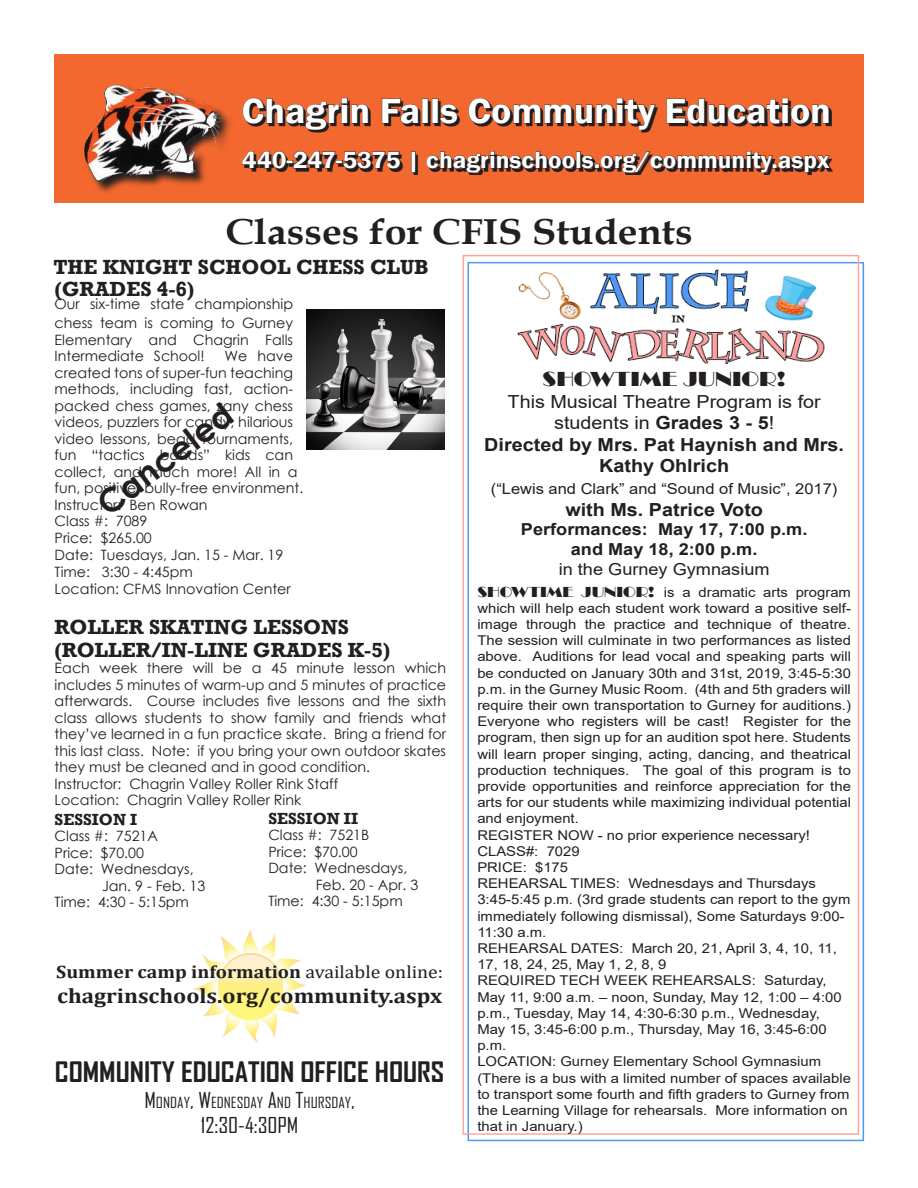
<style>
.page{position:relative;width:918px;height:1188px;background:#fff}
.page>*{position:absolute;margin:0;border:0;box-sizing:border-box;transform-origin:0 0}
.t1{font:600 36px "Franklin Gothic";color:#fff}
.t2{font:700 36px "Book Antiqua";color:#231f20;scale:1.1 1}
.t3{font:700 33px "Century Gothic";color:#231f20}
.t4{font:700 27px "Agency FB";color:#231f20;scale:1.1 1}
.t5{font:600 24px "Franklin Gothic";color:#fff;scale:1.05 1}
.t6{font:700 21px/22.5px "Rockwell";color:#231f20}
.t7{font:700 21px "Cambria";color:#231f20;scale:1.1 1}
.t8{font:21px "Broadway";color:#231f20;scale:1.1 1}
.t9{font:21px "Agency FB";color:#231f20;scale:1.1 1}
.t10{font:700 18px/21.6px "Arial";color:#231f20;text-align:center;scale:1.1 1}
.t11{font:18px/21.6px "Arial";color:#231f20;text-align:center;scale:1.1 1}
.t12{font:700 18px "Cambria";color:#231f20;scale:1.1 1}
.t13{font:700 16.5px "Arial";color:#231f20;scale:1.1 1}
.t14{font:16.5px "Arial";color:#231f20;scale:1.1 1}
.t15{font:700 16.5px "Rockwell";color:#231f20}
.t16{font:15px "Arial";color:#231f20;scale:1.1 1}
.t17{font:14.7px "Agency FB";color:#231f20;scale:1.1 1}
.t18{font:14.25px/16.5px "Century Gothic";color:#231f20}
.t19{font:13.5px/16.2px "Arial";color:#231f20;scale:1.1 1}
.s1{font-weight:400}
.s2{font-size:21px}
.s3{font-weight:700}
.s4{font-family:"Broadway";font-size:15px}
</style>
<div class="page">
<img style="left:517px;top:269px;width:308px;height:94px">
<div style="left:54px;top:54px;width:810px;height:148px;background:#f2682e"></div>
<svg style="left:94px;top:110px;width:137px;height:82px"></svg>
<img style="left:84px;top:85px;width:138px;height:97px">
<svg style="left:251px;top:101px;width:582px;height:74px"></svg>
<svg style="left:242px;top:98px;width:127px;height:32px"></svg>
<svg style="left:382px;top:98px;width:37px;height:26px"></svg>
<div style="left:422px;top:99px;width:6px;height:24px;border:1px solid #231f20"></div>
<div style="left:432px;top:99px;width:6px;height:24px;border:1px solid #231f20"></div>
<svg style="left:439px;top:104px;width:19px;height:20px"></svg>
<svg style="left:468px;top:98px;width:188px;height:32px"></svg>
<svg style="left:666px;top:98px;width:164px;height:26px"></svg>
<svg style="left:242px;top:151px;width:159px;height:18px"></svg>
<div style="left:411px;top:152px;width:5px;height:20px;border:1px solid #231f20"></div>
<svg style="left:426px;top:151px;width:149px;height:22px"></svg>
<div style="left:576px;top:152px;width:5px;height:16px;border:1px solid #231f20"></div>
<svg style="left:581px;top:151px;width:250px;height:22px"></svg>
<div style="left:467px;top:262px;width:397px;height:879px;border:2px solid #4f98f4"></div>
<div style="left:463px;top:255px;width:396px;height:880px;border:2px solid #ffa5a1"></div>
<img style="left:307px;top:309px;width:138px;height:140px">
<img style="left:194px;top:930px;width:112px;height:113px">
<p class="t1" style="left:242px;top:89px;width:591px">Chagrin Falls Community Education</p>
<p class="t5" style="left:242px;top:145px;width:561px">440-247-5375 | chagrinschools.org/community.aspx</p>
<p class="t2" style="left:225px;top:208px;width:426px">Classes for CFIS Students</p>
<p class="t6" style="left:53px;top:255px;width:377px">THE KNIGHT SCHOOL CHESS CLUB (GRADES 4-6)</p>
<p class="t18" style="left:55px;top:295px;width:240px;line-height:18.8px">Our six-time state championship chess team is coming to Gurney</p>
<p class="t18" style="left:55px;top:331px;width:240px">Elementary and Chagrin Falls<br>Intermediate School!</p>
<p class="t18" style="left:55px;top:347px;width:250px;text-indent:170px">We have created tons of super-fun teaching methods, including fast, action&shy;packed chess games, zany chess videos, puzzlers for candy, hilarious video lessons, bead tournaments, fun “tactics bands” kids can collect, and much more! All in a fun, positive, bully-free environment.</p>
<p class="t18" style="left:55px;top:496px;width:155px">Instructor: Ben Rowan</p>
<p class="t18" style="left:55px;top:512px;width:94px">Class #: 7089</p>
<p class="t18" style="left:55px;top:529px;width:99px">Price: $265.00</p>
<p class="t18" style="left:55px;top:547px;width:230px">Date: Tuesdays, Jan. 15 - Mar. 19</p>
<p class="t18" style="left:55px;top:564px;width:140px">Time: 3:30 - 4:45pm</p>
<p class="t18" style="left:55px;top:580px;width:238px">Location: CFMS Innovation Center</p>
<p class="t6" style="left:55px;top:616px;width:337px">ROLLER SKATING LESSONS (ROLLER/IN-LINE GRADES K-5)</p>
<p class="t18" style="left:55px;top:660px;width:393px;text-align:justify">Each week there will be a 45 minute lesson which includes 5 minutes of warm-up and 5 minutes of practice afterwards. Course includes five lessons and the sixth class allows students to show family and friends what they’ve learned in a fun practice skate. Bring a friend for this last class. Note: if you bring your own outdoor skates they must be cleaned and in good condition.</p>
<p class="t18" style="left:55px;top:775px;width:285px">Instructor: Chagrin Valley Roller Rink Staff</p>
<p class="t18" style="left:55px;top:792px;width:248px">Location: Chagrin Valley Roller Rink</p>
<p class="t15" style="left:55px;top:809px;width:84px">SESSION I</p>
<p class="t18" style="left:55px;top:828px;width:105px">Class #: 7521A</p>
<p class="t18" style="left:55px;top:844px;width:91px">Price: $70.00</p>
<p class="t18" style="left:55px;top:861px;width:141px">Date: Wednesdays,</p>
<p class="t18" style="left:102px;top:877px;width:105px">Jan. 9 - Feb. 13</p>
<p class="t18" style="left:55px;top:894px;width:136px">Time: 4:30 - 5:15pm</p>
<h2 class="t3" style="left:86px;top:487px;width:162px;rotate:-37deg">Canceled</h2>
<p class="t15" style="left:268px;top:808px;width:91px">SESSION II</p>
<p class="t18" style="left:268px;top:827px;width:103px">Class #: 7521B</p>
<p class="t18" style="left:268px;top:843px;width:91px">Price: $70.00</p>
<p class="t18" style="left:268px;top:860px;width:141px">Date: Wednesdays,</p>
<p class="t18" style="left:316px;top:876px;width:104px">Feb. 20 - Apr. 3</p>
<p class="t18" style="left:268px;top:893px;width:136px">Time: 4:30 - 5:15pm</p>
<p class="t12" style="left:56px;top:959px;width:353px">Summer camp information <span class="s1">available online:</span></p>
<p class="t7" style="left:57px;top:981px;width:352px">chagrinschools.org/community.aspx</p>
<p class="t4" style="left:55px;top:1056px;width:356px">COMMUNITY EDUCATION OFFICE HOURS</p>
<p class="t17" style="left:144px;top:1093px;width:193px"><span class="s2">M</span>ONDAY<span class="s2">, W</span>EDNESDAY <span class="s2">A</span>ND <span class="s2">T</span>HURSDAY<span class="s2">,</span></p>
<p class="t9" style="left:201px;top:1112px;width:90px">12:30-4:30PM</p>
<p class="t8" style="left:543px;top:367px;width:222px">SHOWTIME JUNIOR!</p>
<p class="t11" style="left:508px;top:390px;width:286px">This Musical Theatre Program is for students in <span class="s3">Grades 3 - 5</span>!</p>
<p class="t10" style="left:484px;top:434px;width:329px">Directed by Mrs. Pat Haynish and Mrs.<br>Kathy Ohlrich</p>
<p class="t16" style="left:491px;top:478px;width:317px">(“Lewis and Clark” and “Sound of Music”, 2017)</p>
<p class="t10" style="left:565px;top:499px;width:181px">with Ms. Patrice Voto</p>
<p class="t13" style="left:521px;top:518px;width:262px">Performances: May 17, 7:00 p.m.</p>
<p class="t13" style="left:571px;top:538px;width:171px">and May 18, 2:00 p.m.</p>
<p class="t14" style="left:559px;top:558px;width:193px">in the Gurney Gymnasium</p>
<p class="t19" style="left:477px;top:584px;width:341px;text-align:justify"><span class="s4">SHOWTIME JUNIOR!</span> is a dramatic arts program which will help each student work toward a positive self&shy;image through the practice and technique of theatre.<br>The session will culminate in two performances as listed above. Auditions for lead vocal and speaking parts will be conducted on January 30th and 31st, 2019, 3:45-5:30 p.m. in the Gurney Music Room. (4th and 5th graders will require their own transportation to Gurney for auditions.)<br>Everyone who registers will be cast! Register for the program, then sign up for an audition spot here. Students will learn proper singing, acting, dancing, and theatrical production techniques. The goal of this program is to provide opportunities and reinforce appreciation for the arts for our students while maximizing individual potential and enjoyment.</p>
<p class="t19" style="left:477px;top:827px;width:304px">REGISTER NOW - no prior experience necessary!</p>
<p class="t19" style="left:477px;top:843px;width:95px">CLASS#: 7029</p>
<p class="t19" style="left:477px;top:859px;width:84px">PRICE: $175</p>
<p class="t19" style="left:477px;top:875px;width:341px">REHEARSAL TIMES: Wednesdays and Thursdays 3:45-5:45 p.m. (3rd grade students can report to the gym immediately following dismissal), Some Saturdays 9:00- 11:30 a.m.</p>
<p class="t19" style="left:477px;top:940px;width:328px">REHEARSAL DATES: March 20, 21, April 3, 4, 10, 11,<br>17, 18, 24, 25, May 1, 2, 8, 9</p>
<p class="t19" style="left:477px;top:973px;width:333px">REQUIRED TECH WEEK REHEARSALS: Saturday, May 11, 9:00 a.m. – noon, Sunday, May 12, 1:00 – 4:00 p.m., Tuesday, May 14, 4:30-6:30 p.m., Wednesday, May 15, 3:45-6:00 p.m., Thursday, May 16, 3:45-6:00 p.m.</p>
<p class="t19" style="left:477px;top:1054px;width:341px">LOCATION: Gurney Elementary School Gymnasium (There is a bus with a limited number of spaces available to transport some fourth and fifth graders to Gurney from the Learning Village for rehearsals. More information on that in January.)</p>
</div>
